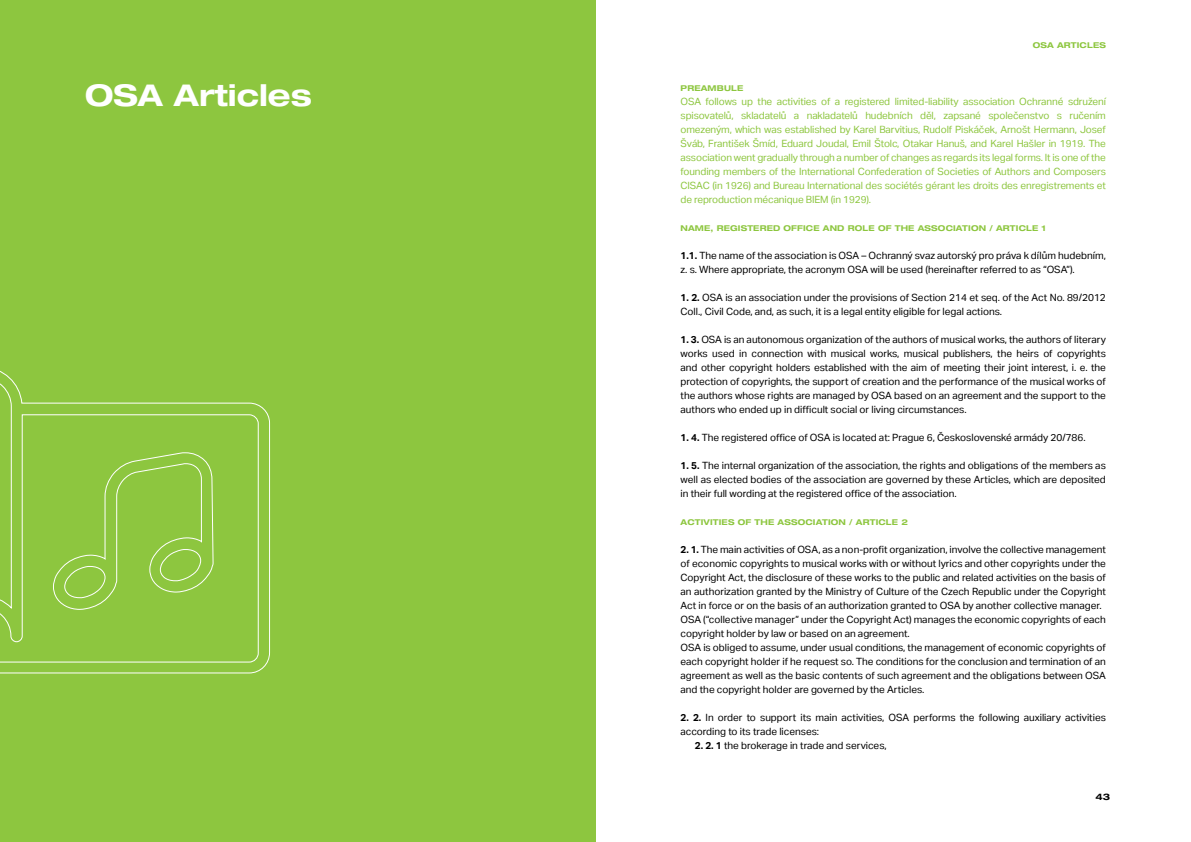
<style>
.page{position:relative;width:1191px;height:842px;background:#fff}
.page>*{position:absolute;margin:0;border:0;box-sizing:border-box;transform-origin:0 0}
.t1{font:700 expanded 30px "Helvetica Neue LT Pro";color:#fff}
.t2{font:10px/14px "Aktiv Grotesk";color:#000}
.t3{font:10px/14px "Aktiv Grotesk";letter-spacing:-.01em;color:#8dc63f;text-align:justify}
.t4{font:700 expanded 9px "Helvetica Neue LT Pro";color:#000}
.t5{font:700 expanded 8px "Helvetica Neue LT Pro";letter-spacing:.02em;color:#8dc63f}
.s1{font-weight:700}
</style>
<div class="page">
<div style="left:0;top:0;width:595px;height:842px;background:#8dc63f"></div>
<svg style="left:0;top:371px;width:270px;height:302px"></svg>
<h1 class="t1" style="left:85px;top:77px;width:228px">OSA Articles</h1>
<p class="t5" style="left:1032px;top:40px;width:75px">OSA ARTICLES</p>
<p class="t5" style="left:680px;top:83px;width:64px">PREAMBULE</p>
<p class="t3" style="left:680px;top:94px;width:427px">OSA follows up the activities of a registered limited-liability association Ochranné sdružení spisovatelů, skladatelů a nakladatelů hudebních děl, zapsané společenstvo s ručením omezeným, which was established by Karel Barvitius, Rudolf Piskáček, Arnošt Hermann, Josef Šváb, František Šmíd, Eduard Joudal, Emil Štolc, Otakar Hanuš, and Karel Hašler in 1919. The association went gradually through a number of changes as regards its legal forms. It is one of the founding members of the International Confederation of Societies of Authors and Composers CISAC (in 1926) and Bureau International des sociétés gérant les droits des enregistrements et de reproduction mécanique BIEM (in 1929).</p>
<p class="t5" style="left:680px;top:223px;width:367px">NAME, REGISTERED OFFICE AND ROLE OF THE ASSOCIATION / ARTICLE 1</p>
<p class="t2" style="left:680px;top:249px;width:427px"><span class="s1">1.1.</span> The name of the association is OSA – Ochranný svaz autorský pro práva k dílům hudebním, z. s. Where appropriate, the acronym OSA will be used (hereinafter referred to as “OSA”).</p>
<p class="t2" style="left:680px;top:291px;width:427px"><span class="s1">1. 2.</span> OSA is an association under the provisions of Section 214 et seq. of the Act No. 89/2012<br>Coll., Civil Code, and, as such, it is a legal entity eligible for legal actions.</p>
<p class="t2" style="left:680px;top:333px;width:427px;text-align:justify"><span class="s1">1. 3.</span> OSA is an autonomous organization of the authors of musical works, the authors of literary works used in connection with musical works, musical publishers, the heirs of copyrights and other copyright holders established with the aim of meeting their joint interest, i. e. the protection of copyrights, the support of creation and the performance of the musical works of the authors whose rights are managed by OSA based on an agreement and the support to the authors who ended up in difficult social or living circumstances.</p>
<p class="t2" style="left:680px;top:431px;width:406px"><span class="s1">1. 4.</span> The registered office of OSA is located at: Prague 6, Československé armády 20/786.</p>
<p class="t2" style="left:680px;top:459px;width:427px;text-align:justify"><span class="s1">1. 5.</span> The internal organization of the association, the rights and obligations of the members as well as elected bodies of the association are governed by these Articles, which are deposited in their full wording at the registered office of the association.</p>
<p class="t5" style="left:680px;top:517px;width:229px">ACTIVITIES OF THE ASSOCIATION / ARTICLE 2</p>
<p class="t2" style="left:680px;top:543px;width:427px"><span class="s1">2. 1.</span> The main activities of OSA, as a non-profit organization, involve the collective management of economic copyrights to musical works with or without lyrics and other copyrights under the Copyright Act, the disclosure of these works to the public and related activities on the basis of an authorization granted by the Ministry of Culture of the Czech Republic under the Copyright Act in force or on the basis of an authorization granted to OSA by another collective manager.<br>OSA (“collective manager” under the Copyright Act) manages the economic copyrights of each copyright holder by law or based on an agreement.<br>OSA is obliged to assume, under usual conditions, the management of economic copyrights of each copyright holder if he request so. The conditions for the conclusion and termination of an agreement as well as the basic contents of such agreement and the obligations between OSA and the copyright holder are governed by the Articles.</p>
<p class="t2" style="left:680px;top:711px;width:427px"><span class="s1">2. 2.</span> In order to support its main activities, OSA performs the following auxiliary activities according to its trade licenses:</p>
<p class="t2" style="left:694px;top:739px;width:193px"><span class="s1">2. 2. 1</span> the brokerage in trade and services,</p>
<p class="t4" style="left:1095px;top:791px;width:16px">43</p>
</div>
